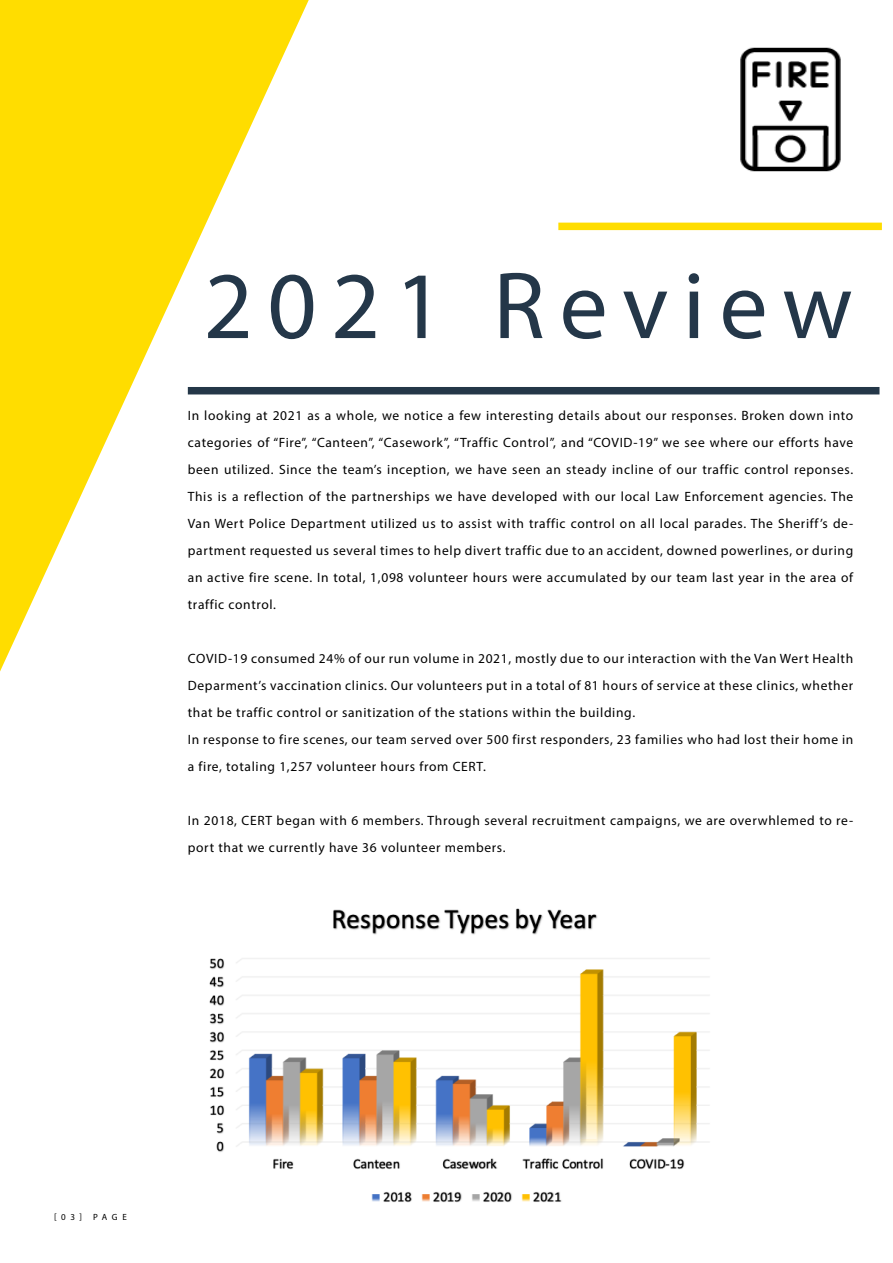
<style>
.page{position:relative;width:893px;height:1263px;background:#fff}
.page>*{position:absolute;margin:0;border:0;box-sizing:border-box;transform-origin:0 0}
.t1{font:96px "Myriad Pro";letter-spacing:.15em;color:#243749}
.t2{font:13.5px/27px "Myriad Pro";letter-spacing:.05em;color:#000}
.t3{font:9px "Myriad Pro";letter-spacing:.5em;color:#000}
</style>
<div class="page">
<img style="left:740px;top:47px;width:101px;height:125px">
<svg style="left:0;top:0;width:309px;height:671px;fill:#fd0"></svg>
<div style="left:188px;top:387px;width:691px;height:7px;background:#243748"></div>
<div style="left:558px;top:223px;width:324px;height:7px;background:#fd0"></div>
<img style="left:209px;top:908px;width:501px;height:295px">
<h1 class="t1" style="left:204px;top:247px;width:650px">2021 Review</h1>
<p class="t2" style="left:188px;top:402px;width:667px;text-align:justify">In looking at 2021 as a whole, we notice a few interesting details about our responses. Broken down into categories of “Fire”, “Canteen”, “Casework”, “Traffic Control”, and “COVID-19” we see where our efforts have been utilized. Since the team’s inception, we have seen an steady incline of our traffic control reponses.<br>This is a reflection of the partnerships we have developed with our local Law Enforcement agencies. The Van Wert Police Department utilized us to assist with traffic control on all local parades. The Sheriff’s de&shy;partment requested us several times to help divert traffic due to an accident, downed powerlines, or during an active fire scene. In total, 1,098 volunteer hours were accumulated by our team last year in the area of traffic control.</p>
<p class="t2" style="left:188px;top:645px;width:667px">COVID-19 consumed 24% of our run volume in 2021, mostly due to our interaction with the Van Wert Health Deparment’s vaccination clinics. Our volunteers put in a total of 81 hours of service at these clinics, whether that be traffic control or sanitization of the stations within the building.<br>In response to fire scenes, our team served over 500 first responders, 23 families who had lost their home in a fire, totaling 1,257 volunteer hours from CERT.</p>
<p class="t2" style="left:188px;top:807px;width:667px">In 2018, CERT began with 6 members. Through several recruitment campaigns, we are overwhlemed to re&shy;port that we currently have 36 volunteer members.</p>
<p class="t3" style="left:54px;top:1211px;width:74px">[03] PAGE</p>
</div>
